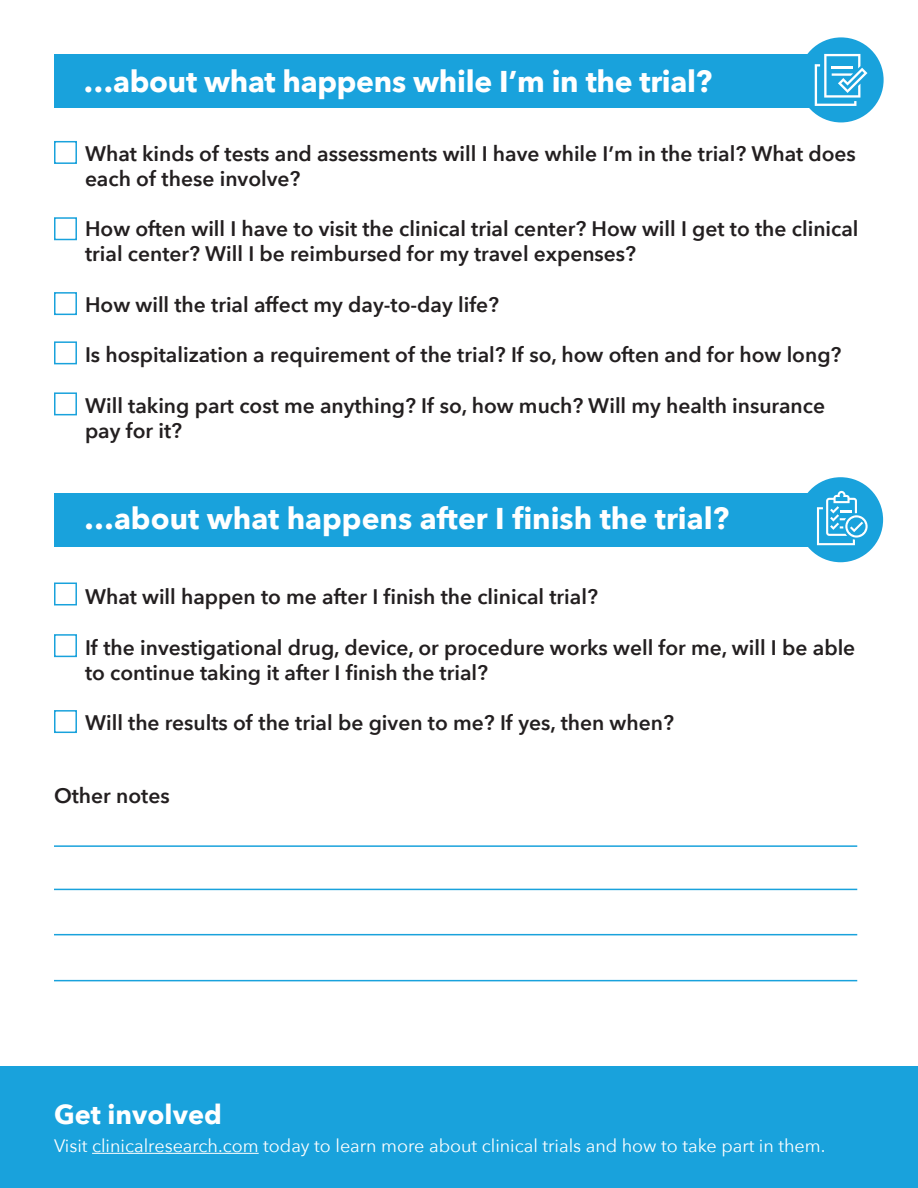
<style>
.page{position:relative;width:918px;height:1188px;background:#fff}
.page>*{position:absolute;margin:0;border:0;box-sizing:border-box;transform-origin:0 0}
.t1{font:700 30px "Avenir Next";letter-spacing:-.01em;color:#fff}
.t2{font:700 27px "Avenir Next";color:#fff}
.t3{font:600 21px/25.2px "Avenir Next";color:#231f20}
.t4{font:18px "Avenir Next";color:#fff}
</style>
<div class="page">
<div style="left:0;top:1066px;width:918px;height:122px;background:#19a2dc"></div>
<hr style="left:92px;top:1153px;width:167px;height:1px;background:#fff">
<div style="left:54px;top:54px;width:810px;height:53px;background:#19a2dc"></div>
<div style="left:54px;top:493px;width:810px;height:53px;background:#19a2dc"></div>
<div style="left:799px;top:37px;width:85px;height:85px;background:#19a2dc;border-radius:50%"></div>
<svg style="left:815px;top:54px;width:52px;height:52px"></svg>
<div style="left:798px;top:477px;width:85px;height:85px;background:#19a2dc;border-radius:50%"></div>
<svg style="left:817px;top:491px;width:51px;height:54px"></svg>
<div style="left:54px;top:141px;width:23px;height:23px;border:2px solid #19a2dc"></div>
<div style="left:54px;top:217px;width:23px;height:23px;border:2px solid #19a2dc"></div>
<div style="left:54px;top:292px;width:23px;height:23px;border:2px solid #19a2dc"></div>
<div style="left:54px;top:341px;width:23px;height:23px;border:2px solid #19a2dc"></div>
<div style="left:54px;top:392px;width:23px;height:23px;border:2px solid #19a2dc"></div>
<div style="left:54px;top:583px;width:23px;height:22px;border:2px solid #19a2dc"></div>
<div style="left:54px;top:634px;width:23px;height:23px;border:2px solid #19a2dc"></div>
<div style="left:54px;top:710px;width:23px;height:23px;border:2px solid #19a2dc"></div>
<hr style="left:54px;top:845px;width:803px;height:2px;background:#19a2dc">
<hr style="left:54px;top:889px;width:803px;height:1px;background:#19a2dc">
<hr style="left:54px;top:934px;width:803px;height:1px;background:#19a2dc">
<hr style="left:54px;top:980px;width:803px;height:1px;background:#19a2dc">
<h1 class="t1" style="left:83px;top:55px;width:630px">…about what happens while I’m in the trial?</h1>
<p class="t3" style="left:85px;top:140px;width:772px">What kinds of tests and assessments will I have while I’m in the trial? What does each of these involve?</p>
<p class="t3" style="left:85px;top:216px;width:775px">How often will I have to visit the clinical trial center? How will I get to the clinical trial center? Will I be reimbursed for my travel expenses?</p>
<p class="t3" style="left:85px;top:291px;width:416px">How will the trial affect my day-to-day life?</p>
<p class="t3" style="left:85px;top:342px;width:758px">Is hospitalization a requirement of the trial? If so, how often and for how long?</p>
<p class="t3" style="left:85px;top:392px;width:742px">Will taking part cost me anything? If so, how much? Will my health insurance pay for it?</p>
<h1 class="t1" style="left:84px;top:493px;width:647px">…about what happens after I finish the trial?</h1>
<p class="t3" style="left:85px;top:584px;width:514px">What will happen to me after I finish the clinical trial?</p>
<p class="t3" style="left:85px;top:634px;width:772px">If the investigational drug, device, or procedure works well for me, will I be able to continue taking it after I finish the trial?</p>
<p class="t3" style="left:85px;top:710px;width:590px">Will the results of the trial be given to me? If yes, then when?</p>
<p class="t3" style="left:54px;top:783px;width:117px">Other notes</p>
<p class="t2" style="left:54px;top:1091px;width:169px">Get involved</p>
<p class="t4" style="left:54px;top:1131px;width:773px">Visit clinicalresearch.com today to learn more about clinical trials and how to take part in them.</p>
</div>
